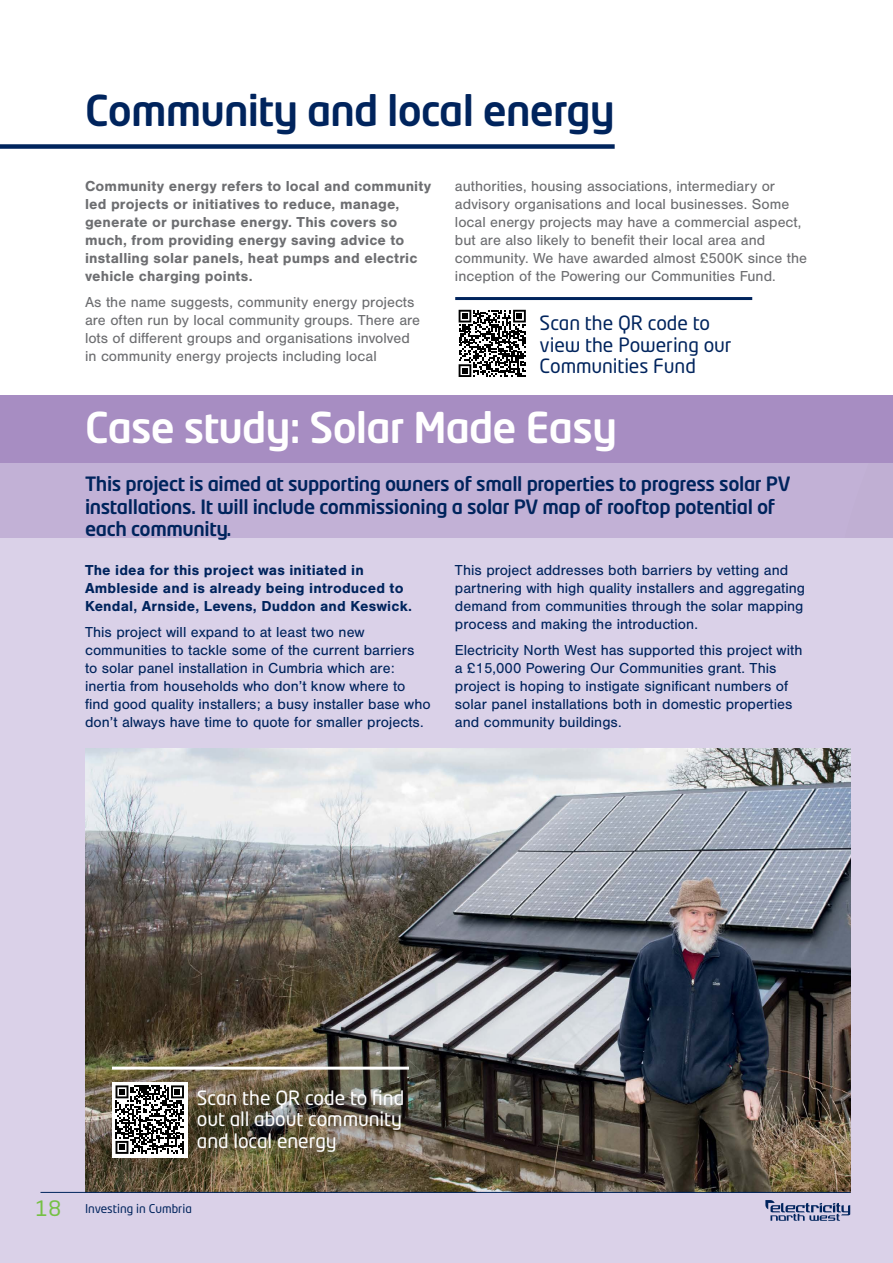
<style>
.page{position:relative;width:893px;height:1263px;background:#fff}
.page>*{position:absolute;margin:0;border:0;box-sizing:border-box;transform-origin:0 0}
.t1{font:500 42px "Neo Tech Std";letter-spacing:-.02em;color:#00245d}
.t2{font:500 42px "Neo Tech Std";letter-spacing:-.02em;color:#fff}
.t3{font:500 19.5px/22.5px "Neo Tech Std";letter-spacing:-.02em;color:#00245d}
.t4{font:19.5px/21.9px "Neo Tech Std";letter-spacing:-.005em;color:#fff;text-align:justify}
.t5{font:19.5px/21.9px "Neo Tech Std";letter-spacing:-.005em;color:#00245d}
.t6{font:15px/18px "Nimbus San";color:#00245d}
.t7{font:15px/18px "Nimbus San";color:#6d6e71}
.t8{font:700 15px/18px "Nimbus San";letter-spacing:.01em;color:#6d6e71}
.t9{font:700 15px/18px "Nimbus San";letter-spacing:.01em;color:#00245d}
.t10{font:12px "Neo Tech Std";color:#00245d}
.s1{font-size:21px;color:#75c044}
</style>
<div class="page">
<div style="left:0;top:144px;width:615px;height:5px;background:#00245d"></div>
<div style="left:0;top:395px;width:893px;height:68px;background:#a78dc2"></div>
<div style="left:0;top:463px;width:893px;height:87px;background:#c2b1d6"></div>
<div style="left:0;top:539px;width:893px;height:724px;background:#dad1e8"></div>
<img style="left:85px;top:748px;width:765px;height:444px">
<div style="left:112px;top:1082px;width:76px;height:75px;background:#fff"></div>
<svg style="left:116px;top:1085px;width:68px;height:69px"></svg>
<hr style="left:455px;top:297px;width:297px;height:3px;background:#00245d">
<hr style="left:112px;top:1067px;width:297px;height:3px;background:#fff">
<svg style="left:459px;top:310px;width:67px;height:67px"></svg>
<svg style="left:765px;top:1200px;width:85px;height:21px"></svg>
<hr style="left:40px;top:1192px;width:810px;height:1px;background:#00245d">
<h1 class="t1" style="left:85px;top:84px;width:531px">Community and local energy</h1>
<p class="t8" style="left:85px;top:177px;width:348px">Community energy refers to local and community led projects or initiatives to reduce, manage, generate or purchase energy. This covers so much, from providing energy saving advice to installing solar panels, heat pumps and electric vehicle charging points.</p>
<p class="t7" style="left:85px;top:293px;width:337px">As the name suggests, community energy projects are often run by local community groups. There are lots of different groups and organisations involved in community energy projects including local</p>
<p class="t7" style="left:455px;top:177px;width:354px">authorities, housing associations, intermediary or advisory organisations and local businesses. Some local energy projects may have a commercial aspect, but are also likely to benefit their local area and community. We have awarded almost £500K since the inception of the Powering our Communities Fund.</p>
<h2 class="t5" style="left:540px;top:311px;width:194px">Scan the QR code to view the Powering our<br>Communities Fund</h2>
<h1 class="t2" style="left:85px;top:401px;width:534px">Case study: Solar Made Easy</h1>
<h2 class="t3" style="left:85px;top:472px;width:707px">This project is aimed at supporting owners of small properties to progress solar PV installations. It will include commissioning a solar PV map of rooftop potential of each community.</h2>
<p class="t9" style="left:85px;top:561px;width:329px">The idea for this project was initiated in<br>Ambleside and is already being introduced to<br>Kendal, Arnside, Levens, Duddon and Keswick.</p>
<p class="t6" style="left:85px;top:623px;width:347px">This project will expand to at least two new communities to tackle some of the current barriers<br>to solar panel installation in Cumbria which are: inertia from households who don’t know where to find good quality installers; a busy installer base who don’t always have time to quote for smaller projects.</p>
<p class="t6" style="left:455px;top:561px;width:352px">This project addresses both barriers by vetting and partnering with high quality installers and aggregating demand from communities through the solar mapping process and making the introduction.</p>
<p class="t6" style="left:455px;top:641px;width:349px">Electricity North West has supported this project with a £15,000 Powering Our Communities grant. This project is hoping to instigate significant numbers of solar panel installations both in domestic properties and community buildings.</p>
<h2 class="t4" style="left:197px;top:1086px;width:209px">Scan the QR code to find out all about community and local energy</h2>
<p class="t10" style="left:35px;top:1201px;width:158px"><span class="s1">18</span> Investing in Cumbria</p>
</div>
